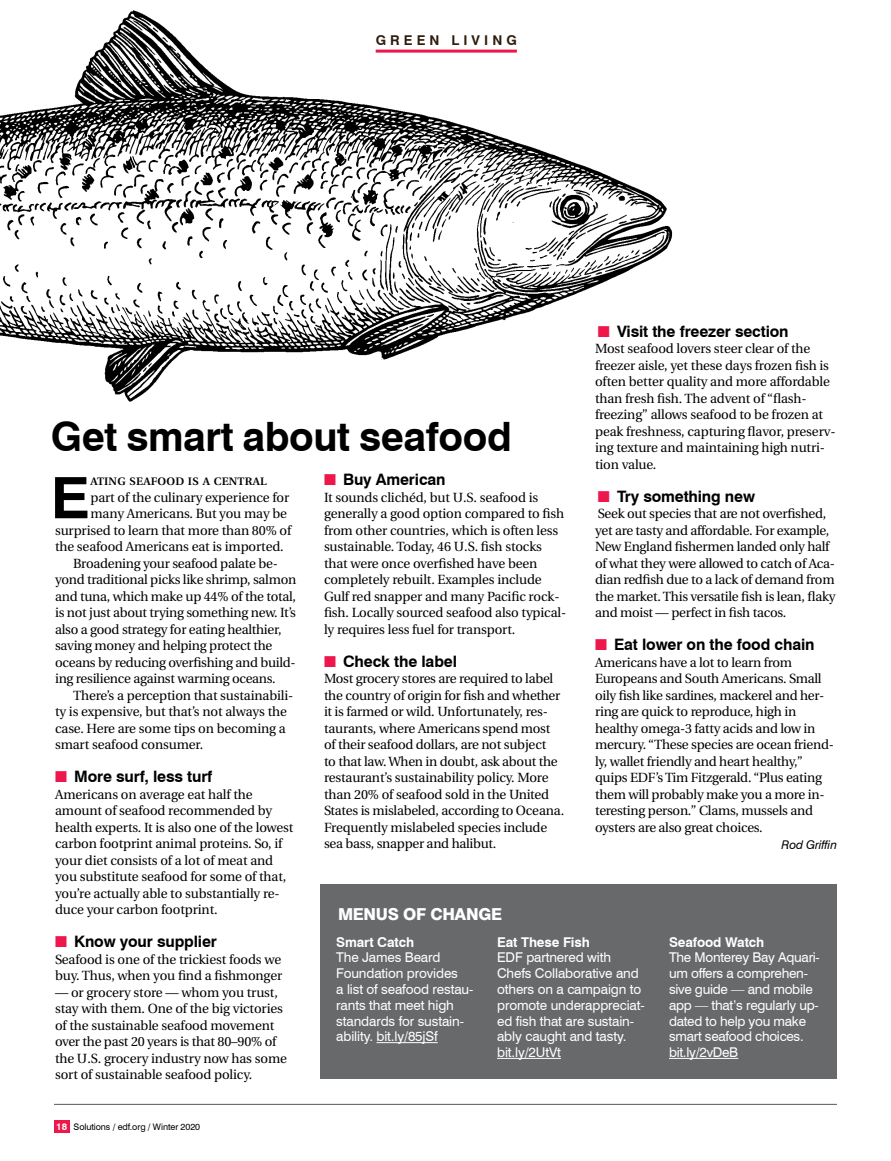
<style>
.page{position:relative;width:891px;height:1161px;background:#fff}
.page>*{position:absolute;margin:0;border:0;box-sizing:border-box;transform-origin:0 0}
.t1{font:700 57.15px "Swiss 721 BT";color:#000;scale:1.05 1}
.t2{font:700 40.5px "Swiss 721 BT";letter-spacing:-.01em;color:#000}
.t3{font:800 16.5px "Swiss 721 BT";letter-spacing:-.02em;color:#fff}
.t4{font:700 15.75px "Swiss 721 BT";letter-spacing:-.01em;color:#000}
.t5{font:13.5px/15.8px "Swiss 721 BT";letter-spacing:-.01em;color:#fff}
.t6{font:700 13.5px "Swiss 721 BT";letter-spacing:-.01em;color:#fff}
.t7{font:700 13.5px "Swiss 721 BT";letter-spacing:.3em;color:#2f1e10}
.t8{font:13.35px/16.5px "Utopia";letter-spacing:-.01em;color:#000}
.t9{font:italic 12px "Swiss 721 BT";letter-spacing:-.01em;color:#000}
.t10{font:600 10.8px "Utopia";letter-spacing:.015em;color:#000;scale:1.05 1}
.t11{font:9px "Swiss 721 BT";letter-spacing:-.01em;color:#000}
.s1{color:#ed174c}
.s2{font-weight:700;font-size:9.6px;color:#fff}
</style>
<div class="page">
<div style="left:54px;top:1120px;width:15px;height:13px;background:#ed174c"></div>
<img style="left:0;top:10px;width:673px;height:392px">
<hr style="left:376px;top:50px;width:141px;height:3px;background:#ed174c">
<hr style="left:54px;top:1104px;width:783px;height:1px;background:#58595b">
<div style="left:321px;top:884px;width:516px;height:195px;background:#67696b"></div>
<hr style="left:377px;top:1042px;width:61px;height:1px;background:#fff">
<hr style="left:497px;top:1058px;width:64px;height:1px;background:#fff">
<hr style="left:669px;top:1058px;width:69px;height:1px;background:#fff">
<p class="t7" style="left:376px;top:32px;width:143px">GREEN LIVING</p>
<p class="t4" style="left:598px;top:322px;width:192px"><span class="s1">■</span> Visit the freezer section</p>
<p class="t8" style="left:595px;top:341px;width:242px">Most seafood lovers steer clear of the freezer aisle, yet these days frozen fish is often better quality and more affordable than fresh fish. The advent of “flash&shy;freezing” allows seafood to be frozen at peak freshness, capturing flavor, preserv&shy;ing texture and maintaining high nutri&shy;tion value.</p>
<p class="t4" style="left:598px;top:487px;width:159px"><span class="s1">■</span> Try something new</p>
<p class="t8" style="left:595px;top:506px;width:242px">Seek out species that are not overfished, yet are tasty and affordable. For example, New England fishermen landed only half of what they were allowed to catch of Aca&shy;dian redfish due to a lack of demand from the market. This versatile fish is lean, flaky and moist — perfect in fish tacos.</p>
<p class="t4" style="left:595px;top:635px;width:221px"><span class="s1">■</span> Eat lower on the food chain</p>
<p class="t8" style="left:595px;top:654px;width:240px">Americans have a lot to learn from Europeans and South Americans. Small oily fish like sardines, mackerel and her&shy;ring are quick to reproduce, high in healthy omega-3 fatty acids and low in mercury. “These species are ocean friend&shy;ly, wallet friendly and heart healthy,” quips EDF’s Tim Fitzgerald. “Plus eating them will probably make you a more in&shy;teresting person.” Clams, mussels and oysters are also great choices.</p>
<p class="t9" style="left:782px;top:837px;width:57px">Rod Griffin</p>
<h2 class="t2" style="left:51px;top:412px;width:463px">Get smart about seafood</h2>
<p class="t4" style="left:324px;top:470px;width:123px"><span class="s1">■</span> Buy American</p>
<p class="t8" style="left:324px;top:489px;width:244px">It sounds clichéd, but U.S. seafood is generally a good option compared to fish from other countries, which is often less sustainable. Today, 46 U.S. fish stocks that were once overfished have been completely rebuilt. Examples include Gulf red snapper and many Pacific rock&shy;fish. Locally sourced seafood also typical&shy;ly requires less fuel for transport.</p>
<p class="t4" style="left:324px;top:652px;width:135px"><span class="s1">■</span> Check the label</p>
<p class="t8" style="left:324px;top:671px;width:242px">Most grocery stores are required to label the country of origin for fish and whether it is farmed or wild. Unfortunately, res&shy;taurants, where Americans spend most of their seafood dollars, are not subject<br>to that law. When in doubt, ask about the restaurant’s sustainability policy. More than 20% of seafood sold in the United States is mislabeled, according to Oceana.<br>Frequently mislabeled species include sea bass, snapper and halibut.</p>
<h1 class="t1" style="left:51px;top:463px;width:39px">E</h1>
<p class="t10" style="left:90px;top:475px;width:169px">ATING SEAFOOD IS A CENTRAL</p>
<p class="t8" style="left:90px;top:489px;width:200px">part of the culinary experience for</p>
<p class="t8" style="left:90px;top:506px;width:198px">many Americans. But you may be</p>
<p class="t8" style="left:55px;top:522px;width:238px">surprised to learn that more than 80% of</p>
<p class="t8" style="left:55px;top:539px;width:230px">the seafood Americans eat is imported.</p>
<p class="t8" style="left:73px;top:555px;width:206px">Broadening your seafood palate be-</p>
<p class="t8" style="left:55px;top:572px;width:243px">yond traditional picks like shrimp, salmon</p>
<p class="t8" style="left:55px;top:588px;width:243px">and tuna, which make up 44% of the total,</p>
<p class="t8" style="left:55px;top:605px;width:243px">is not just about trying something new. It’s</p>
<p class="t8" style="left:55px;top:621px;width:228px">also a good strategy for eating healthier,</p>
<p class="t8" style="left:55px;top:638px;width:219px">saving money and helping protect the</p>
<p class="t8" style="left:55px;top:654px;width:242px">oceans by reducing overfishing and build-</p>
<p class="t8" style="left:55px;top:671px;width:222px">ing resilience against warming oceans.</p>
<p class="t8" style="left:73px;top:687px;width:222px">There’s a perception that sustainabili-</p>
<p class="t8" style="left:55px;top:704px;width:233px">ty is expensive, but that’s not always the</p>
<p class="t8" style="left:55px;top:720px;width:232px">case. Here are some tips on becoming a</p>
<p class="t8" style="left:55px;top:737px;width:150px">smart seafood consumer.</p>
<p class="t4" style="left:55px;top:767px;width:159px"><span class="s1">■</span> More surf, less turf</p>
<p class="t8" style="left:55px;top:786px;width:240px">Americans on average eat half the amount of seafood recommended by health experts. It is also one of the lowest carbon footprint animal proteins. So, if your diet consists of a lot of meat and you substitute seafood for some of that, you’re actually able to substantially re&shy;duce your carbon footprint.</p>
<p class="t4" style="left:55px;top:932px;width:163px"><span class="s1">■</span> Know your supplier</p>
<p class="t8" style="left:55px;top:951px;width:229px">Seafood is one of the trickiest foods we buy. Thus, when you find a fishmonger</p>
<p class="t8" style="left:55px;top:984px;width:233px">— or grocery store — whom you trust, stay with them. One of the big victories of the sustainable seafood movement over the past 20 years is that 80–90% of the U.S. grocery industry now has some sort of sustainable seafood policy.</p>
<p class="t3" style="left:338px;top:904px;width:166px">MENUS OF CHANGE</p>
<p class="t6" style="left:336px;top:934px;width:79px">Smart Catch</p>
<p class="t5" style="left:336px;top:950px;width:139px">The James Beard<br>Foundation provides<br>a list of seafood restau&shy;rants that meet high standards for sustain&shy;ability. bit.ly/85jSf</p>
<p class="t6" style="left:669px;top:934px;width:97px">Seafood Watch</p>
<p class="t5" style="left:669px;top:950px;width:152px">The Monterey Bay Aquari&shy;um offers a comprehen&shy;sive guide — and mobile app — that’s regularly up&shy;dated to help you make smart seafood choices. bit.ly/2vDeB</p>
<p class="t6" style="left:497px;top:934px;width:94px">Eat These Fish</p>
<p class="t5" style="left:497px;top:950px;width:149px">EDF partnered with<br>Chefs Collaborative and others on a campaign to promote underappreciat&shy;ed fish that are sustain&shy;ably caught and tasty. bit.ly/2UtVt</p>
<p class="t11" style="left:56px;top:1121px;width:145px"><span class="s2">18</span> Solutions / edf.org / Winter 2020</p>
</div>
